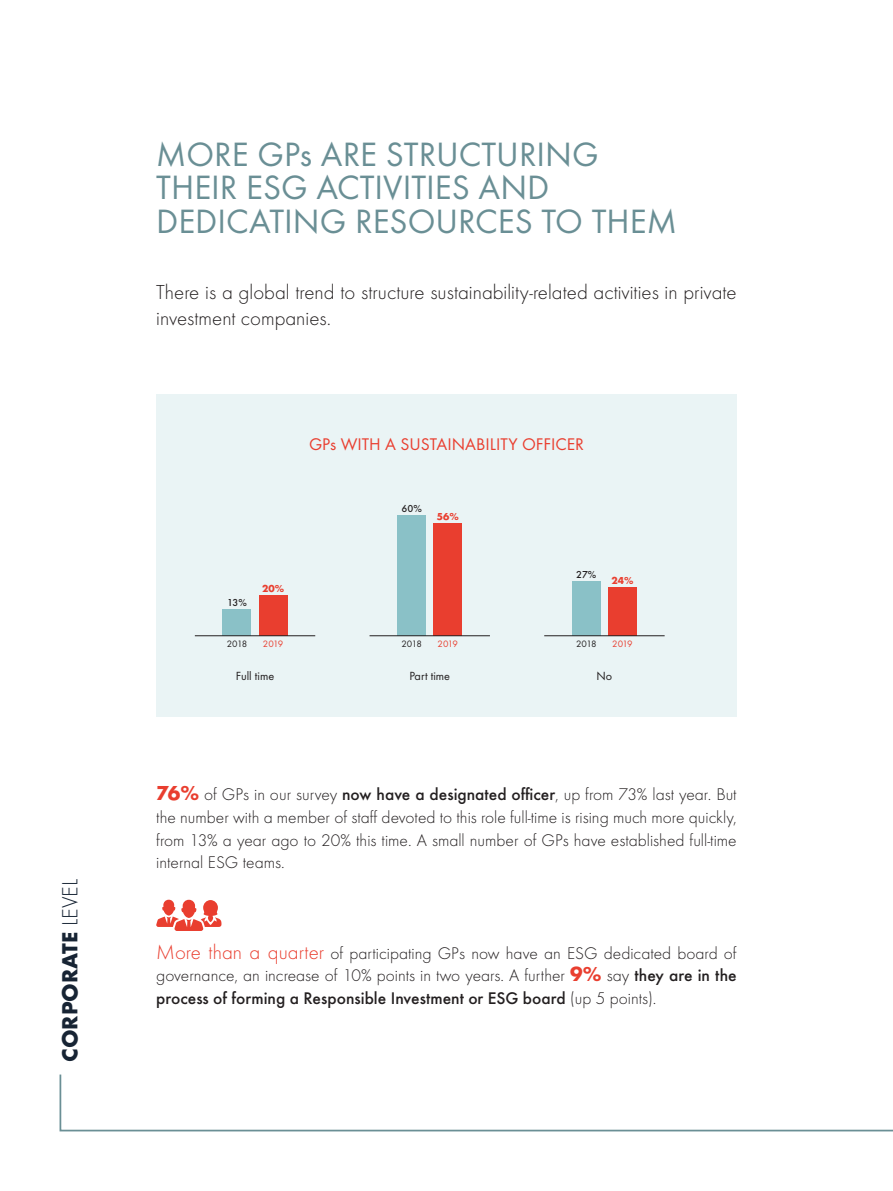
<style>
.page{position:relative;width:893px;height:1191px;background:#fff}
.page>*{position:absolute;margin:0;border:0;box-sizing:border-box;transform-origin:0 0}
.t1{font:35px/33.2px "Futura TOT Boo";color:#6a8f95}
.t2{font:700 22.75px "Futura TOT";color:#172434}
.t3{font:300 21px/26.2px "Futura TOT";color:#231f20}
.t4{font:300 17.5px/22.8px "Futura TOT";color:#231f20;text-align:justify}
.t5{font:17.5px "Futura TOT Boo";color:#e93e2f}
.t6{font:12.25px "Futura TOT Boo";color:#231f20}
.t7{font:500 10.5px "Futura TOT";color:#231f20}
.t8{font:700 10.5px "Futura TOT";color:#e93e2f}
.t9{font:9.62px "Futura TOT Boo";letter-spacing:-.07em;color:#231f20}
.t10{font:9.62px "Futura TOT Boo";letter-spacing:-.07em;color:#e93e2f}
.s1{font-weight:300}
.s2{font-weight:700;font-size:21px;color:#e93e2f}
.s3{font-weight:500}
.s4{font-size:21px;color:#e93e2f}
</style>
<div class="page">
<div style="left:156px;top:394px;width:581px;height:322px;background:#eaf4f5"></div>
<svg style="left:156px;top:899px;width:65px;height:32px"></svg>
<div style="left:223px;top:610px;width:28px;height:26px;background:#8ac1c7"></div>
<div style="left:259px;top:596px;width:28px;height:40px;background:#e93e2f"></div>
<hr style="left:195px;top:635px;width:120px;height:1px;background:#231f20">
<div style="left:398px;top:515px;width:28px;height:121px;background:#8ac1c7"></div>
<div style="left:434px;top:523px;width:28px;height:113px;background:#e93e2f"></div>
<hr style="left:370px;top:635px;width:120px;height:1px;background:#231f20">
<div style="left:572px;top:582px;width:28px;height:54px;background:#8ac1c7"></div>
<div style="left:608px;top:588px;width:28px;height:48px;background:#e93e2f"></div>
<hr style="left:544px;top:635px;width:121px;height:1px;background:#231f20">
<svg style="left:59px;top:1074px;width:834px;height:58px"></svg>
<p class="t2" style="left:56px;top:1062px;width:184px;rotate:-90deg">CORPORATE <span class="s1">LEVEL</span></p>
<p class="t1" style="left:156px;top:138px;width:522px">MORE GPs ARE STRUCTURING<br>THEIR ESG ACTIVITIES AND<br>DEDICATING RESOURCES TO THEM</p>
<p class="t3" style="left:156px;top:279px;width:582px">There is a global trend to structure sustainability-related activities in private investment companies.</p>
<p class="t5" style="left:309px;top:433px;width:276px">GPs WITH A SUSTAINABILITY OFFICER</p>
<p class="t7" style="left:227px;top:596px;width:21px">13%</p>
<p class="t8" style="left:262px;top:582px;width:23px">20%</p>
<p class="t7" style="left:401px;top:502px;width:22px">60%</p>
<p class="t8" style="left:437px;top:509px;width:23px">56%</p>
<p class="t7" style="left:576px;top:568px;width:22px">27%</p>
<p class="t8" style="left:611px;top:574px;width:24px">24%</p>
<p class="t9" style="left:227px;top:638px;width:22px">2018</p>
<p class="t10" style="left:263px;top:638px;width:22px">2019</p>
<p class="t9" style="left:401px;top:638px;width:22px">2018</p>
<p class="t10" style="left:438px;top:638px;width:22px">2019</p>
<p class="t9" style="left:576px;top:638px;width:22px">2018</p>
<p class="t10" style="left:612px;top:638px;width:22px">2019</p>
<p class="t6" style="left:236px;top:668px;width:40px">Full time</p>
<p class="t6" style="left:409px;top:668px;width:42px">Part time</p>
<p class="t6" style="left:596px;top:668px;width:17px">No</p>
<p class="t4" style="left:156px;top:783px;width:582px"><span class="s2">76%</span> of GPs in our survey <span class="s3">now have a designated officer</span>, up from 73% last year. But the number with a member of staff devoted to this role full-time is rising much more quickly, from 13% a year ago to 20% this time. A small number of GPs have established full-time internal ESG teams.</p>
<p class="t4" style="left:156px;top:941px;width:582px"><span class="s4">More than a quarter</span> of participating GPs now have an ESG dedicated board of governance, an increase of 10% points in two years. A further <span class="s2">9%</span> say <span class="s3">they are in the process of forming a Responsible Investment or ESG board</span> (up 5 points).</p>
</div>
